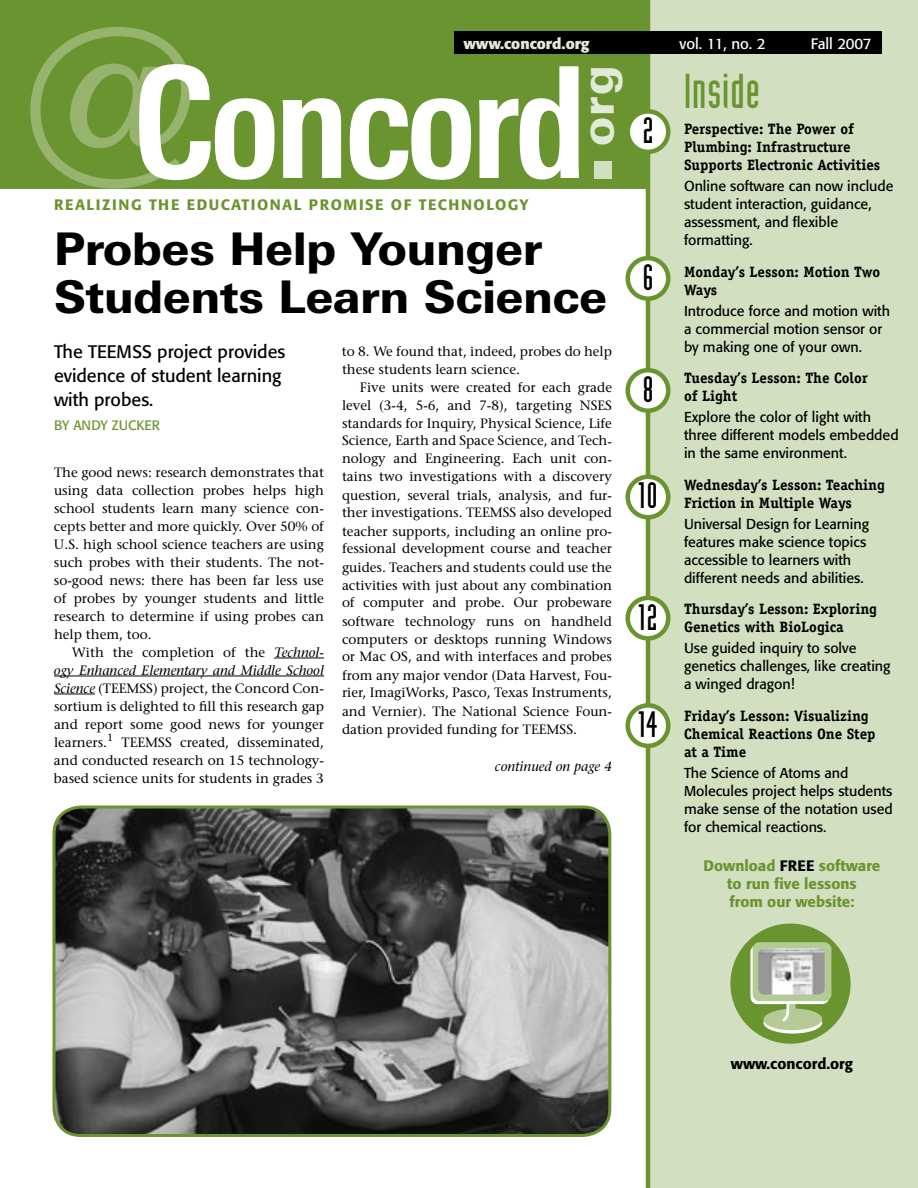
<style>
.page{position:relative;width:918px;height:1188px;background:#fff}
.page>*{position:absolute;margin:0;border:0;box-sizing:border-box;transform-origin:0 0}
.t1{font:700 condensed 154.5px "Linotype Univers";letter-spacing:-.035em;color:#fff}
.t2{font:48px "Industria Solid";letter-spacing:.025em;color:#6a9430}
.t3{font:800 45px/48px "Linotype Univers Basic";color:#000}
.t4{font:800 45px "Linotype Univers Basic";color:#e1ead6}
.t5{font:36px "Industria Solid";color:#000}
.t6{font:18px/24px "Formata";color:#000}
.t7{font:700 15px/18px "Officina Serif";color:#000}
.t8{font:500 15px/18px "Formata";color:#6a9430;text-align:center}
.t9{font:500 15px "Formata";letter-spacing:.1em;color:#6a9430}
.t10{font:15px "Formata";color:#fff}
.t11{font:700 15px "Formata";color:#e1ead6}
.t12{font:500 15px "Formata";color:#000}
.t13{font:14.25px/18px "Formata";color:#000}
.t14{font:13.5px/18px "Stone Serif";color:#000;text-align:justify}
.t15{font:italic 13.5px "Stone Serif";color:#000}
.t16{font:13.5px "Formata";color:#6a9430}
.s1{font-family:"Linotype Univers Basic";font-weight:400;font-stretch:normal;font-size:216px;color:#97b46e}
.s2{color:#000}
.s3{font-style:italic}
</style>
<div class="page">
<div style="left:0;top:0;width:918px;height:189px;background:#6a9430"></div>
<div style="left:646px;top:0;width:272px;height:1188px;background:#d2dfc1"></div>
<div style="left:454px;top:32px;width:428px;height:22px;background:#000"></div>
<div style="left:594px;top:161px;width:18px;height:18px;background:#d2dfc1"></div>
<hr style="left:274px;top:658px;width:50px;height:1px;background:#000">
<hr style="left:54px;top:676px;width:270px;height:1px;background:#000">
<hr style="left:54px;top:694px;width:41px;height:1px;background:#000">
<svg style="left:628px;top:111px;width:40px;height:41px"></svg>
<div style="left:625px;top:109px;width:45px;height:45px;border:4px solid #6a9430;border-radius:50%"></div>
<svg style="left:628px;top:258px;width:40px;height:41px"></svg>
<div style="left:625px;top:256px;width:45px;height:45px;border:4px solid #6a9430;border-radius:50%"></div>
<svg style="left:628px;top:370px;width:40px;height:41px"></svg>
<div style="left:625px;top:368px;width:45px;height:45px;border:4px solid #6a9430;border-radius:50%"></div>
<div style="left:628px;top:477px;width:40px;height:40px;background:#fff;border-radius:50%"></div>
<div style="left:625px;top:475px;width:45px;height:45px;border:4px solid #6a9430;border-radius:50%"></div>
<div style="left:628px;top:598px;width:40px;height:40px;background:#fff;border-radius:50%"></div>
<div style="left:625px;top:596px;width:45px;height:45px;border:4px solid #6a9430;border-radius:50%"></div>
<svg style="left:628px;top:705px;width:40px;height:41px"></svg>
<div style="left:625px;top:703px;width:45px;height:45px;border:4px solid #6a9430;border-radius:50%"></div>
<div style="left:727px;top:920px;width:126px;height:126px;background:#d2dfc1"></div>
<div style="left:730px;top:924px;width:121px;height:120px;background:#6a9430;border-radius:50%"></div>
<svg style="left:763px;top:1012px;width:59px;height:22px"></svg>
<div style="left:763px;top:1008px;width:59px;height:22px;background:#b5ca97;border-radius:50%"></div>
<svg style="left:750px;top:942px;width:81px;height:82px"></svg>
<img style="left:758px;top:948px;width:67px;height:46px">
<svg style="left:52px;top:805px;width:560px;height:331px;background:#676866"></svg>
<h1 class="t1" style="left:23px;top:32px;width:565px"><span class="s1">@</span>Concord</h1>
<p class="t11" style="left:464px;top:34px;width:128px">www.concord.org</p>
<p class="t10" style="left:680px;top:34px;width:87px">vol. 11, no. 2</p>
<p class="t10" style="left:811px;top:34px;width:62px">Fall 2007</p>
<h3 class="t4" style="left:570px;top:146px;width:82px;rotate:-90deg">org</h3>
<h2 class="t2" style="left:684px;top:65px;width:78px">Inside</h2>
<p class="t7" style="left:684px;top:120px;width:198px">Perspective: The Power of<br>Plumbing: Infrastructure<br>Supports Electronic Activities</p>
<p class="t13" style="left:684px;top:177px;width:211px">Online software can now include student interaction, guidance, assessment, and flexible formatting.</p>
<p class="t7" style="left:684px;top:262px;width:198px">Monday’s Lesson: Motion Two<br>Ways</p>
<p class="t13" style="left:684px;top:302px;width:208px">Introduce force and motion with a commercial motion sensor or by making one of your own.</p>
<p class="t7" style="left:684px;top:369px;width:185px">Tuesday’s Lesson: The Color of Light</p>
<p class="t13" style="left:684px;top:408px;width:216px">Explore the color of light with three different models embedded in the same environment.</p>
<p class="t7" style="left:684px;top:475px;width:202px">Wednesday’s Lesson: Teaching<br>Friction in Multiple Ways</p>
<p class="t13" style="left:684px;top:515px;width:187px">Universal Design for Learning features make science topics accessible to learners with different needs and abilities.</p>
<p class="t7" style="left:684px;top:600px;width:195px">Thursday’s Lesson: Exploring<br>Genetics with BioLogica</p>
<p class="t13" style="left:684px;top:639px;width:208px">Use guided inquiry to solve genetics challenges, like creating a winged dragon!</p>
<p class="t7" style="left:684px;top:706px;width:193px">Friday’s Lesson: Visualizing<br>Chemical Reactions One Step at a Time</p>
<p class="t13" style="left:684px;top:764px;width:210px">The Science of Atoms and<br>Molecules project helps students make sense of the notation used for chemical reactions.</p>
<p class="t8" style="left:704px;top:857px;width:178px">Download <span class="s2">FREE</span> software to run five lessons<br>from our website:</p>
<h3 class="t5" style="left:643px;top:111px;width:12px">2</h3>
<p class="t9" style="left:54px;top:195px;width:476px">REALIZING THE EDUCATIONAL PROMISE OF TECHNOLOGY</p>
<h3 class="t3" style="left:54px;top:224px;width:555px">Probes Help Younger<br>Students Learn Science</h3>
<h3 class="t6" style="left:54px;top:340px;width:233px">The TEEMSS project provides evidence of student learning with probes.</h3>
<p class="t16" style="left:54px;top:417px;width:108px">BY ANDY ZUCKER</p>
<p class="t14" style="left:54px;top:463px;width:272px">The good news: research demonstrates that using data collection probes helps high school students learn many science con&shy;cepts better and more quickly. Over 50% of U.S. high school science teachers are using such probes with their students. The not&shy;so-good news: there has been far less use of probes by younger students and little research to determine if using probes can help them, too.</p>
<p class="t14" style="left:54px;top:643px;width:272px;text-indent:18px">With the completion of the <span class="s3">Technol&shy;ogy Enhanced Elementary and Middle School Science</span> (TEEMSS) project, the Concord Con&shy;sortium is delighted to fill this research gap and report some good news for younger learners.<sup>1</sup> TEEMSS created, disseminated, and conducted research on 15 technology&shy;based science units for students in grades 3</p>
<h3 class="t5" style="left:643px;top:257px;width:12px">6</h3>
<p class="t14" style="left:342px;top:342px;width:272px">to 8. We found that, indeed, probes do help these students learn science.</p>
<p class="t14" style="left:342px;top:378px;width:272px;text-indent:18px">Five units were created for each grade level (3-4, 5-6, and 7-8), targeting NSES standards for Inquiry, Physical Science, Life Science, Earth and Space Science, and Tech&shy;nology and Engineering. Each unit con&shy;tains two investigations with a discovery question, several trials, analysis, and fur&shy;ther investigations. TEEMSS also developed teacher supports, including an online pro&shy;fessional development course and teacher guides. Teachers and students could use the activities with just about any combination of computer and probe. Our probeware software technology runs on handheld computers or desktops running Windows or Mac OS, and with interfaces and probes from any major vendor (Data Harvest, Fou&shy;rier, ImagiWorks, Pasco, Texas Instruments, and Vernier). The National Science Foun&shy;dation provided funding for TEEMSS.</p>
<h3 class="t5" style="left:643px;top:370px;width:12px">8</h3>
<h3 class="t5" style="left:639px;top:476px;width:20px">10</h3>
<h3 class="t5" style="left:639px;top:597px;width:20px">12</h3>
<h3 class="t5" style="left:639px;top:705px;width:20px">14</h3>
<p class="t15" style="left:495px;top:759px;width:119px">continued on page 4</p>
<p class="t12" style="left:731px;top:1055px;width:124px">www.concord.org</p>
</div>
